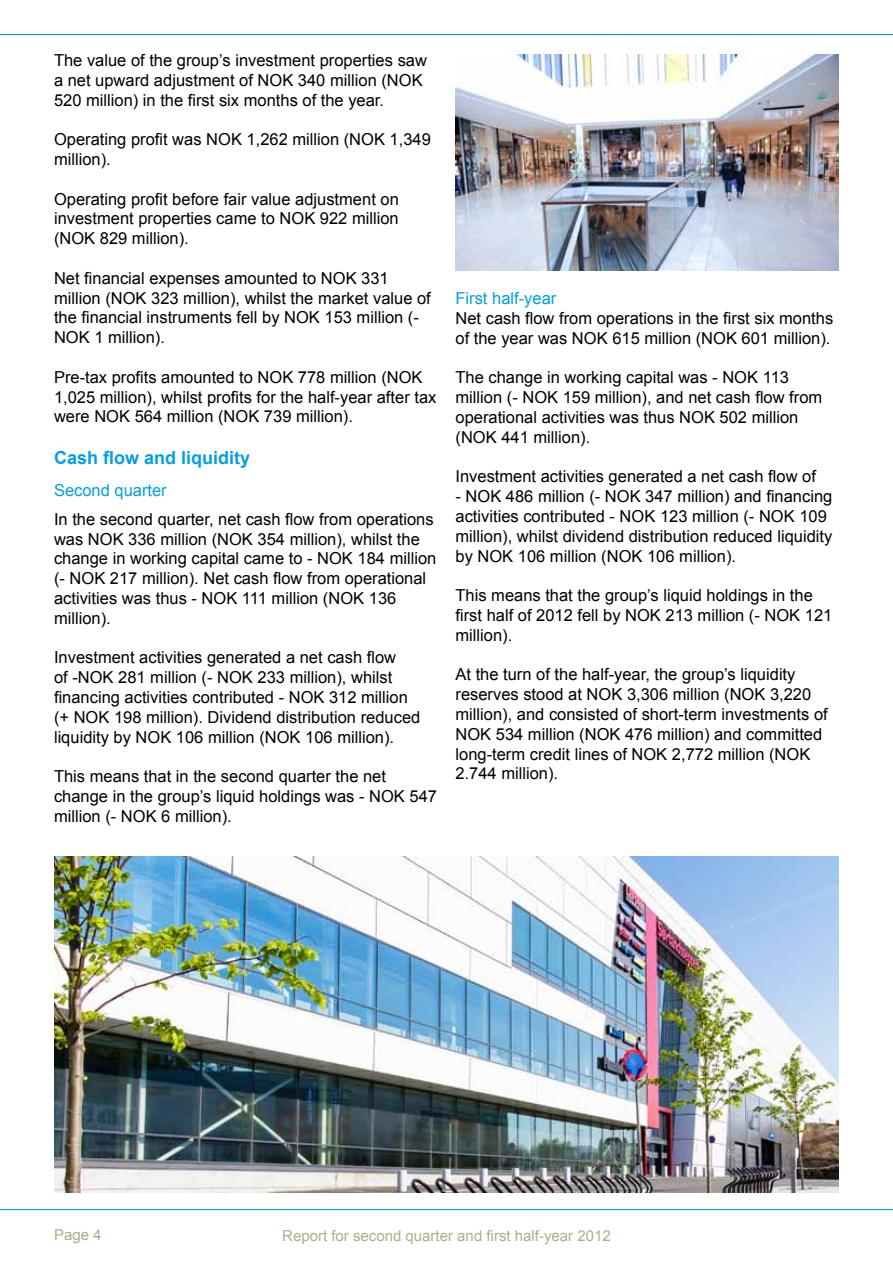
<style>
.page{position:relative;width:893px;height:1263px;background:#fff}
.page>*{position:absolute;margin:0;border:0;box-sizing:border-box;transform-origin:0 0}
.t1{font:700 18px "Arial";color:#009fe3}
.t2{font:16.5px/19.8px "Arial";color:#000}
.t3{font:16.5px "Arial";color:#009fe3}
.t4{font:15px "Arial";color:#b1ad88}
</style>
<div class="page">
<hr style="left:0;top:34px;width:893px;height:1px;background:#009fe3">
<hr style="left:0;top:1209px;width:893px;height:1px;background:#009fe3">
<img style="left:54px;top:857px;width:785px;height:336px">
<img style="left:455px;top:54px;width:384px;height:217px">
<p class="t2" style="left:54px;top:50px;width:374px">The value of the group’s investment properties saw a net upward adjustment of NOK 340 million (NOK<br>520 million) in the first six months of the year.</p>
<p class="t2" style="left:54px;top:130px;width:378px">Operating profit was NOK 1,262 million (NOK 1,349 million).</p>
<p class="t2" style="left:54px;top:189px;width:346px;text-align:justify">Operating profit before fair value adjustment on investment properties came to NOK 922 million (NOK 829 million).</p>
<p class="t2" style="left:54px;top:268px;width:378px">Net financial expenses amounted to NOK 331 million (NOK 323 million), whilst the market value of the financial instruments fell by NOK 153 million (- NOK 1 million).</p>
<p class="t2" style="left:54px;top:367px;width:384px">Pre-tax profits amounted to NOK 778 million (NOK<br>1,025 million), whilst profits for the half-year after tax were NOK 564 million (NOK 739 million).</p>
<p class="t1" style="left:54px;top:445px;width:198px">Cash flow and liquidity</p>
<p class="t3" style="left:54px;top:480px;width:114px">Second quarter</p>
<p class="t2" style="left:54px;top:509px;width:384px">In the second quarter, net cash flow from operations was NOK 336 million (NOK 354 million), whilst the change in working capital came to - NOK 184 million (- NOK 217 million). Net cash flow from operational activities was thus - NOK 111 million (NOK 136 million).</p>
<p class="t2" style="left:54px;top:648px;width:368px">Investment activities generated a net cash flow<br>of -NOK 281 million (- NOK 233 million), whilst financing activities contributed - NOK 312 million (+ NOK 198 million). Dividend distribution reduced liquidity by NOK 106 million (NOK 106 million).</p>
<p class="t2" style="left:54px;top:767px;width:385px">This means that in the second quarter the net change in the group’s liquid holdings was - NOK 547 million (- NOK 6 million).</p>
<p class="t3" style="left:455px;top:288px;width:102px">First half-year</p>
<p class="t2" style="left:455px;top:308px;width:379px">Net cash flow from operations in the first six months of the year was NOK 615 million (NOK 601 million).</p>
<p class="t2" style="left:455px;top:368px;width:368px">The change in working capital was - NOK 113 million (- NOK 159 million), and net cash flow from operational activities was thus NOK 502 million (NOK 441 million).</p>
<p class="t2" style="left:455px;top:467px;width:362px">Investment activities generated a net cash flow of</p>
<p class="t2" style="left:455px;top:487px;width:378px">- NOK 486 million (- NOK 347 million) and financing activities contributed - NOK 123 million (- NOK 109 million), whilst dividend distribution reduced liquidity by NOK 106 million (NOK 106 million).</p>
<p class="t2" style="left:455px;top:586px;width:378px">This means that the group’s liquid holdings in the first half of 2012 fell by NOK 213 million (- NOK 121 million).</p>
<p class="t2" style="left:455px;top:665px;width:374px">At the turn of the half-year, the group’s liquidity reserves stood at NOK 3,306 million (NOK 3,220 million), and consisted of short-term investments of NOK 534 million (NOK 476 million) and committed long-term credit lines of NOK 2,772 million (NOK 2.744 million).</p>
<p class="t4" style="left:54px;top:1225px;width:49px">Page 4</p>
<p class="t4" style="left:282px;top:1226px;width:330px">Report for second quarter and first half-year 2012</p>
</div>
